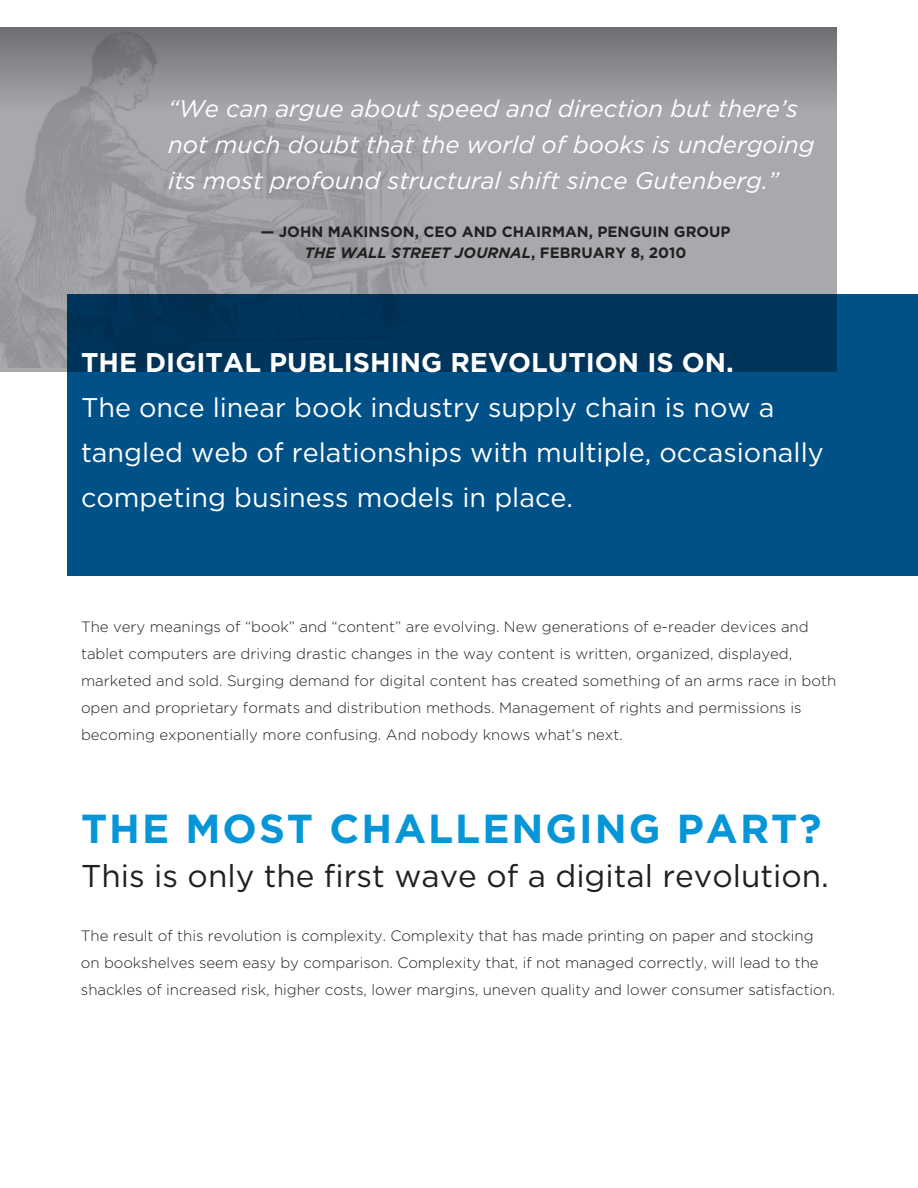
<style>
.page{position:relative;width:918px;height:1188px;background:#fff}
.page>*{position:absolute;margin:0;border:0;box-sizing:border-box;transform-origin:0 0}
.t1{font:700 40.5px "Gotham";letter-spacing:.05em;color:#0696d7}
.t2{font:31.5px "Gotham";color:#231f20}
.t3{font:27px/45px "Gotham";color:#fff}
.t4{font:700 27px "Gotham";color:#fff}
.t5{font:italic 24px/36px "Gotham";color:#fff}
.t6{font:300 15px/27px "Gotham";color:#231f20}
.t7{font:700 15px "Gotham";color:#231f20}
.t8{font:italic 700 15px "Gotham";color:#231f20}
.s1{font-style:normal}
</style>
<div class="page">
<svg style="left:0;top:27px;width:837px;height:345px"></svg>
<img style="left:0;top:27px;width:487px;height:341px">
<svg style="left:68px;top:294px;width:850px;height:282px;fill:#005187"></svg>
<p class="t5" style="left:168px;top:90px;width:648px">“We can argue about speed and direction but there’s not much doubt that the world of books is undergoing its most profound structural shift since Gutenberg.”</p>
<p class="t7" style="left:261px;top:223px;width:175px">— JOHN MAKINSON, CEO</p>
<p class="t7" style="left:462px;top:223px;width:270px">AND CHAIRMAN, PENGUIN GROUP</p>
<p class="t8" style="left:305px;top:244px;width:383px">THE WALL STREET JOURNAL<span class="s1">, FEBRUARY 8, 2010</span></p>
<p class="t4" style="left:81px;top:347px;width:654px">THE DIGITAL PUBLISHING REVOLUTION IS ON.</p>
<p class="t3" style="left:81px;top:385px;width:744px">The once linear book industry supply chain is now a tangled web of relationships with multiple, occasionally competing business models in place.</p>
<p class="t6" style="left:81px;top:613px;width:757px">The very meanings of “book” and “content” are evolving. New generations of e-reader devices and tablet computers are driving drastic changes in the way content is written, organized, displayed, marketed and sold. Surging demand for digital content has created something of an arms race in both open and proprietary formats and distribution methods. Management of rights and permissions is becoming exponentially more confusing. And nobody knows what’s next.</p>
<p class="t1" style="left:81px;top:805px;width:742px">THE MOST CHALLENGING PART?</p>
<p class="t2" style="left:81px;top:859px;width:749px">This is only the first wave of a digital revolution.</p>
<p class="t6" style="left:81px;top:922px;width:756px">The result of this revolution is complexity. Complexity that has made printing on paper and stocking on bookshelves seem easy by comparison. Complexity that, if not managed correctly, will lead to the shackles of increased risk, higher costs, lower margins, uneven quality and lower consumer satisfaction.</p>
</div>
